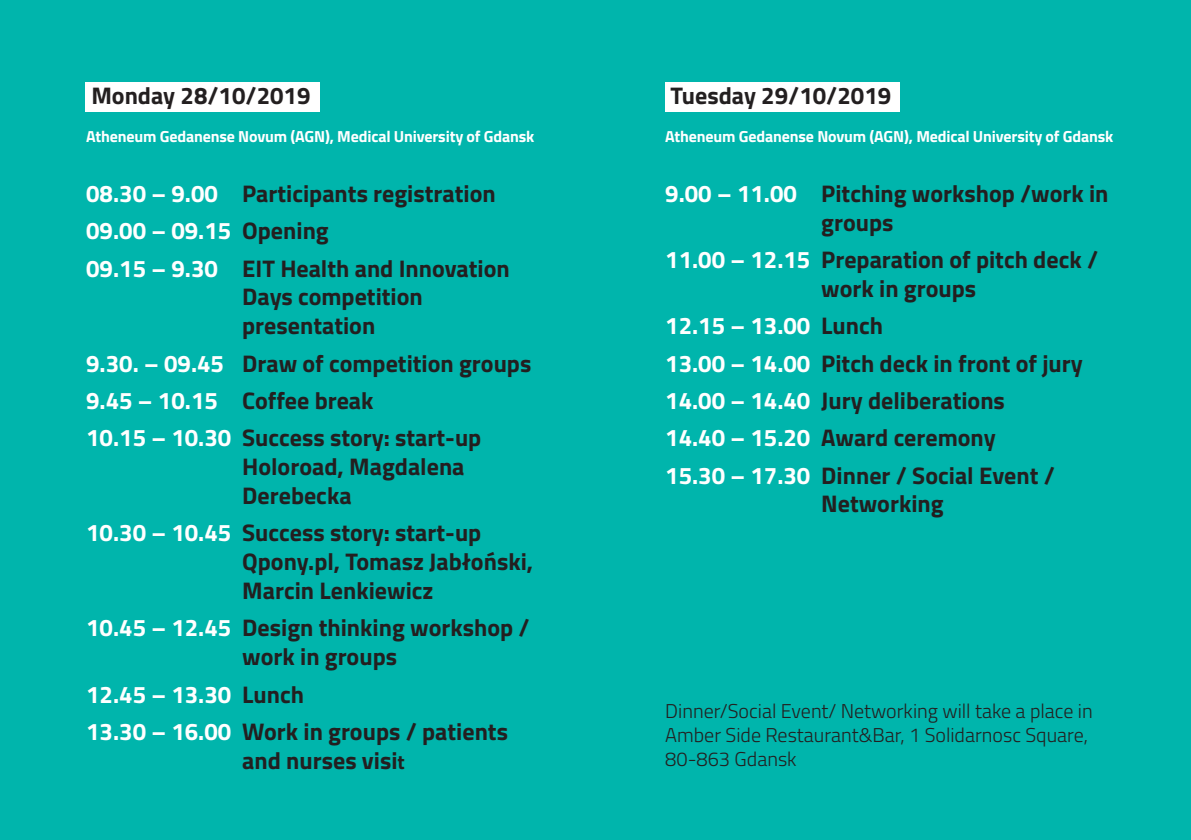
<style>
.page{position:relative;width:1191px;height:840px;background:#fff}
.page>*{position:absolute;margin:0;border:0;box-sizing:border-box;transform-origin:0 0}
._3{font:700 24px/28.8px "Titillium";color:#231f20}
._3-2{font:700 24px "Titillium";color:#fff}
._3-3{font:300 20px/24px "Titillium";color:#231f20}
._3-4{font:700 16px "Titillium";letter-spacing:-.01em;color:#fff}
.s1{color:#fff}
.s2{color:#231f20}
.s3{font-size:20px}
</style>
<div class="page">
<div style="left:0;top:0;width:1191px;height:839px;background:#00b5ac"></div>
<div style="left:85px;top:82px;width:234px;height:30px;background:#fff"></div>
<div style="left:665px;top:82px;width:234px;height:30px;background:#fff"></div>
<p class="_3" style="left:91px;top:80px;width:220px">Monday 28/10/2019</p>
<p class="_3-4" style="left:86px;top:124px;width:450px">Atheneum Gedanense Novum (AGN), Medical University of Gdansk</p>
<p class="_3" style="left:86px;top:178px;width:411px"><span class="s1">08.30 – 9.00</span> Participants registration</p>
<p class="_3-2" style="left:86px;top:212px;width:244px">09.00 – 09.15 <span class="s2">Opening</span></p>
<p class="_3" style="left:242px;top:252px;width:269px;text-indent:-156px"><span class="s1">09.15 – 9.30</span> EIT Health and Innovation<br>Days competition presentation</p>
<p class="_3" style="left:86px;top:347px;width:446px"><span class="s1">9.30. – 09.45</span> Draw of competition groups</p>
<p class="_3" style="left:86px;top:384px;width:289px"><span class="s1">9.45 – 10.15</span> Coffee break</p>
<p class="_3" style="left:242px;top:422px;width:241px;text-indent:-156px"><span class="s1">10.15 – 10.30</span> Success story: start-up<br>Holoroad, Magdalena<br>Derebecka</p>
<p class="_3" style="left:242px;top:517px;width:292px;text-indent:-156px"><span class="s1">10.30 – 10.45</span> Success story: start-up<br>Qpony.pl, Tomasz Jabłoński,<br>Marcin Lenkiewicz</p>
<p class="_3" style="left:242px;top:612px;width:289px;text-indent:-156px"><span class="s1">10.45 – 12.45</span> Design thinking workshop / work in groups</p>
<p class="_3-2" style="left:86px;top:675px;width:219px">12.45 – 13.30 <span class="s2">Lunch</span></p>
<p class="_3" style="left:242px;top:715px;width:267px;text-indent:-156px"><span class="s1">13.30 – 16.00</span> Work in groups / patients and nurses visi<span class="s3">t</span></p>
<p class="_3" style="left:670px;top:80px;width:222px">Tuesday 29/10/2019</p>
<p class="_3-4" style="left:665px;top:124px;width:450px">Atheneum Gedanense Novum (AGN), Medical University of Gdansk</p>
<p class="_3" style="left:821px;top:178px;width:289px;text-indent:-156px"><span class="s1">9.00 – 11.00</span> Pitching workshop /work in groups</p>
<p class="_3" style="left:821px;top:244px;width:278px;text-indent:-156px"><span class="s1">11.00 – 12.15</span> Preparation of pitch deck / work in groups</p>
<p class="_3-2" style="left:665px;top:307px;width:219px">12.15 – 13.00 <span class="s2">Lunch</span></p>
<p class="_3" style="left:665px;top:347px;width:419px"><span class="s1">13.00 – 14.00</span> Pitch deck in front of jury</p>
<p class="_3" style="left:665px;top:384px;width:341px"><span class="s1">14.00 – 14.40</span> Jury deliberations</p>
<p class="_3" style="left:665px;top:422px;width:332px"><span class="s1">14.40 – 15.20</span> Award ceremony</p>
<p class="_3" style="left:821px;top:459px;width:235px;text-indent:-156px"><span class="s1">15.30 – 17.30</span> Dinner / Social Event /<br>Networking</p>
<p class="_3-3" style="left:665px;top:698px;width:429px">Dinner/Social Event/ Networking will take a place in<br>Amber Side Restaurant&amp;Bar, 1 Solidarnosc Square,<br>80-863 Gdansk</p>
</div>
